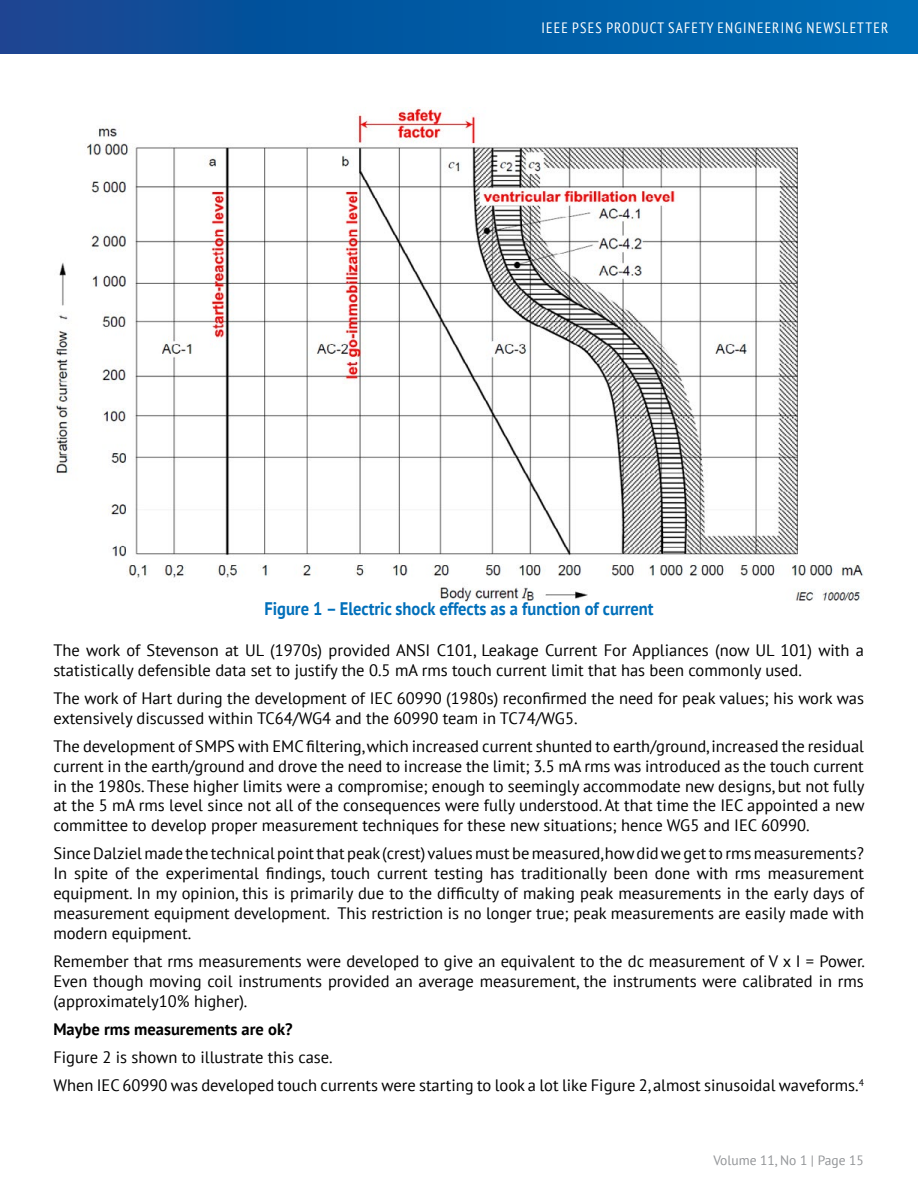
<style>
.page{position:relative;width:918px;height:1188px;background:#fff}
.page>*{position:absolute;margin:0;border:0;box-sizing:border-box;transform-origin:0 0}
.t1{font:700 18.15px "PT Sans";color:#006fba;scale:.91 1}
.t2{font:16.5px/19.8px "PT Sans";color:#000}
.t3{font:700 16.5px "PT Sans";color:#000}
.t4{font:condensed 15px "PT Sans";letter-spacing:.08em;color:#fff}
.t5{font:13.5px "PT Sans";color:#939598}
</style>
<div class="page">
<div style="left:0;top:0;width:918px;height:54px;background:linear-gradient(to right,#124591,#006eb6)"></div>
<img style="left:54px;top:108px;width:810px;height:493px">
<p class="t4" style="left:542px;top:18px;width:348px">IEEE PSES PRODUCT SAFETY ENGINEERING NEWSLETTER</p>
<p class="t1" style="left:264px;top:597px;width:429px">Figure 1 – Electric shock effects as a function of current</p>
<p class="t2" style="left:53px;top:640px;width:812px">The work of Stevenson at UL (1970s) provided ANSI C101, Leakage Current For Appliances (now UL 101) with a statistically defensible data set to justify the 0.5 mA rms touch current limit that has been commonly used.</p>
<p class="t2" style="left:53px;top:688px;width:812px">The work of Hart during the development of IEC 60990 (1980s) reconfirmed the need for peak values; his work was extensively discussed within TC64/WG4 and the 60990 team in TC74/WG5.</p>
<p class="t2" style="left:53px;top:736px;width:813px;text-align:justify">The development of SMPS with EMC filtering, which increased current shunted to earth/ground, increased the residual current in the earth/ground and drove the need to increase the limit; 3.5 mA rms was introduced as the touch current in the 1980s. These higher limits were a compromise; enough to seemingly accommodate new designs, but not fully at the 5 mA rms level since not all of the consequences were fully understood. At that time the IEC appointed a new committee to develop proper measurement techniques for these new situations; hence WG5 and IEC 60990.</p>
<p class="t2" style="left:53px;top:843px;width:812px;text-align:justify">Since Dalziel made the technical point that peak (crest) values must be measured, how did we get to rms measurements?<br>In spite of the experimental findings, touch current testing has traditionally been done with rms measurement equipment. In my opinion, this is primarily due to the difficulty of making peak measurements in the early days of measurement equipment development. This restriction is no longer true; peak measurements are easily made with modern equipment.</p>
<p class="t2" style="left:53px;top:951px;width:813px;text-align:justify">Remember that rms measurements were developed to give an equivalent to the dc measurement of V x I = Power.<br>Even though moving coil instruments provided an average measurement, the instruments were calibrated in rms (approximately10% higher).</p>
<p class="t3" style="left:53px;top:1018px;width:241px">Maybe rms measurements are ok?</p>
<p class="t2" style="left:53px;top:1043px;width:812px;line-height:28.3px">Figure 2 is shown to illustrate this case.<br>When IEC 60990 was developed touch currents were starting to look a lot like Figure 2, almost sinusoidal waveforms.<sup>4</sup></p>
<p class="t5" style="left:713px;top:1152px;width:152px">Volume 11, No 1 | Page 15</p>
</div>
